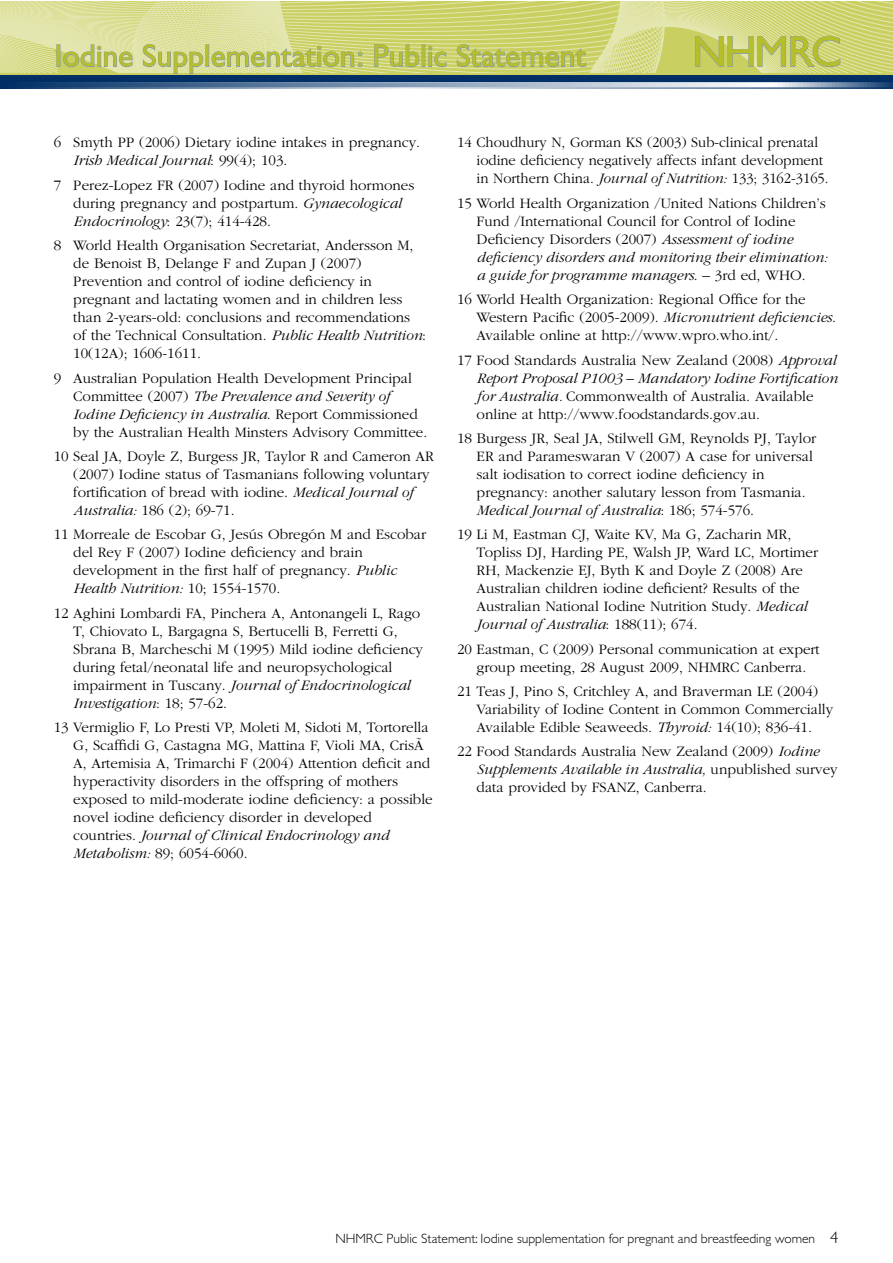
<style>
.page{position:relative;width:893px;height:1263px;background:#fff}
.page>*{position:absolute;margin:0;border:0;box-sizing:border-box;transform-origin:0 0}
.t1{font:43.5px "Gill Sans";letter-spacing:-.04em;color:#b6be29}
.t2{font:31.5px "Gill Sans";color:#b6be29}
.t3{font:300 15px/18px "Garamond";color:#000}
.t4{font:300 13.5px "Gill Sans";color:#000}
.s1{font-style:italic}
.s2{font-size:16.5px}
</style>
<div class="page">
<svg style="left:0;top:82px;width:892px;height:7px;background:#7f97b2"></svg>
<div style="left:0;top:70px;width:892px;height:12px;background:#002f65"></div>
<svg style="left:0;top:1px;width:892px;height:73px;background:#d0d688"></svg>
<h2 class="t2" style="left:55px;top:38px;width:533px">Iodine Supplementation: Public Statement</h2>
<h1 class="t1" style="left:692px;top:27px;width:151px">NHMRC</h1>
<p class="t3" style="left:73px;top:134px;width:348px;text-indent:-20px">6 Smyth PP (2006) Dietary iodine intakes in pregnancy.<br><span class="s1">Irish Medical Journal</span>: 99(4); 103.</p>
<p class="t3" style="left:73px;top:176px;width:343px;text-indent:-20px">7 Perez-Lopez FR (2007) Iodine and thyroid hormones during pregnancy and postpartum. <span class="s1">Gynaecological<br>Endocrinology</span>: 23(7); 414-428.</p>
<p class="t3" style="left:73px;top:236px;width:354px;text-indent:-20px">8 World Health Organisation Secretariat, Andersson M, de Benoist B, Delange F and Zupan J (2007)<br>Prevention and control of iodine deficiency in pregnant and lactating women and in children less than 2-years-old: conclusions and recommendations of the Technical Consultation. <span class="s1">Public Health Nutrition</span>:<br>10(12A); 1606-1611.</p>
<p class="t3" style="left:73px;top:369px;width:355px;text-indent:-20px">9 Australian Population Health Development Principal Committee (2007) <span class="s1">The Prevalence and Severity of Iodine Deficiency in Australia</span>. Report Commissioned by the Australian Health Minsters Advisory Committee.</p>
<p class="t3" style="left:73px;top:447px;width:362px;text-indent:-20px">10 Seal JA, Doyle Z, Burgess JR, Taylor R and Cameron AR (2007) Iodine status of Tasmanians following voluntary fortification of bread with iodine. <span class="s1">Medical Journal of Australia:</span> 186 (2); 69-71.</p>
<p class="t3" style="left:73px;top:526px;width:354px;text-indent:-20px">11 Morreale de Escobar G, Jesús Obregón M and Escobar del Rey F (2007) Iodine deficiency and brain development in the first half of pregnancy. <span class="s1">Public Health Nutrition:</span> 10; 1554-1570.</p>
<p class="t3" style="left:73px;top:604px;width:351px;text-indent:-20px">12 Aghini Lombardi FA, Pinchera A, Antonangeli L, Rago T, Chiovato L, Bargagna S, Bertucelli B, Ferretti G, Sbrana B, Marcheschi M (1995) Mild iodine deficiency during fetal/neonatal life and neuropsychological impairment in Tuscany. <span class="s1">Journal of Endocrinological Investigation</span>: 18; 57-62.</p>
<p class="t3" style="left:73px;top:718px;width:361px;text-indent:-20px">13 Vermiglio F, Lo Presti VP, Moleti M, Sidoti M, Tortorella G, Scaffidi G, Castagna MG, Mattina F, Violi MA, CrisÃ A, Artemisia A, Trimarchi F (2004) Attention deficit and hyperactivity disorders in the offspring of mothers exposed to mild-moderate iodine deficiency: a possible novel iodine deficiency disorder in developed countries. <span class="s1">Journal of Clinical Endocrinology and Metabolism:</span> 89; 6054-6060.</p>
<p class="t3" style="left:477px;top:134px;width:354px;text-indent:-20px">14 Choudhury N, Gorman KS (2003) Sub-clinical prenatal iodine deficiency negatively affects infant development in Northern China. <span class="s1">Journal of Nutrition:</span> 133; 3162-3165.</p>
<p class="t3" style="left:477px;top:194px;width:353px;text-indent:-20px">15 World Health Organization /United Nations Children’s Fund /International Council for Control of Iodine Deficiency Disorders (2007) <span class="s1">Assessment of iodine deficiency disorders and monitoring their elimination: a guide for programme managers</span>. – 3rd ed, WHO.</p>
<p class="t3" style="left:477px;top:290px;width:361px;text-indent:-20px">16 World Health Organization: Regional Office for the<br>Western Pacific (2005-2009). <span class="s1">Micronutrient deficiencies</span>.<br>Available online at http://www.wpro.who.int/.</p>
<p class="t3" style="left:477px;top:351px;width:363px;text-indent:-20px">17 Food Standards Australia New Zealand (2008) <span class="s1">Approval Report Proposal P1003 – Mandatory Iodine Fortification for Australia.</span> Commonwealth of Australia. Available online at http://www.foodstandards.gov.au.</p>
<p class="t3" style="left:477px;top:429px;width:341px;text-indent:-20px">18 Burgess JR, Seal JA, Stilwell GM, Reynolds PJ, Taylor ER and Parameswaran V (2007) A case for universal salt iodisation to correct iodine deficiency in pregnancy: another salutary lesson from Tasmania.<br><span class="s1">Medical Journal of Australia</span>: 186; 574-576.</p>
<p class="t3" style="left:477px;top:526px;width:343px;text-indent:-20px">19 Li M, Eastman CJ, Waite KV, Ma G, Zacharin MR, Topliss DJ, Harding PE, Walsh JP, Ward LC, Mortimer RH, Mackenzie EJ, Byth K and Doyle Z (2008) Are Australian children iodine deficient? Results of the Australian National Iodine Nutrition Study. <span class="s1">Medical Journal of Australia</span>: 188(11); 674.</p>
<p class="t3" style="left:457px;top:640px;width:364px;text-align:center">20 Eastman, C (2009) Personal communication at expert group meeting, 28 August 2009, NHMRC Canberra.</p>
<p class="t3" style="left:477px;top:682px;width:358px;text-indent:-20px">21 Teas J, Pino S, Critchley A, and Braverman LE (2004)<br>Variability of Iodine Content in Common Commercially<br>Available Edible Seaweeds. <span class="s1">Thyroid:</span> 14(10); 836-41.</p>
<p class="t3" style="left:477px;top:743px;width:363px;text-indent:-20px">22 Food Standards Australia New Zealand (2009) <span class="s1">Iodine<br>Supplements Available in Australia,</span> unpublished survey data provided by FSANZ, Canberra.</p>
<p class="t4" style="left:335px;top:1231px;width:504px">NHMRC Public Statement: Iodine supplementation for pregnant and breastfeeding women <span class="s2">4</span></p>
</div>
